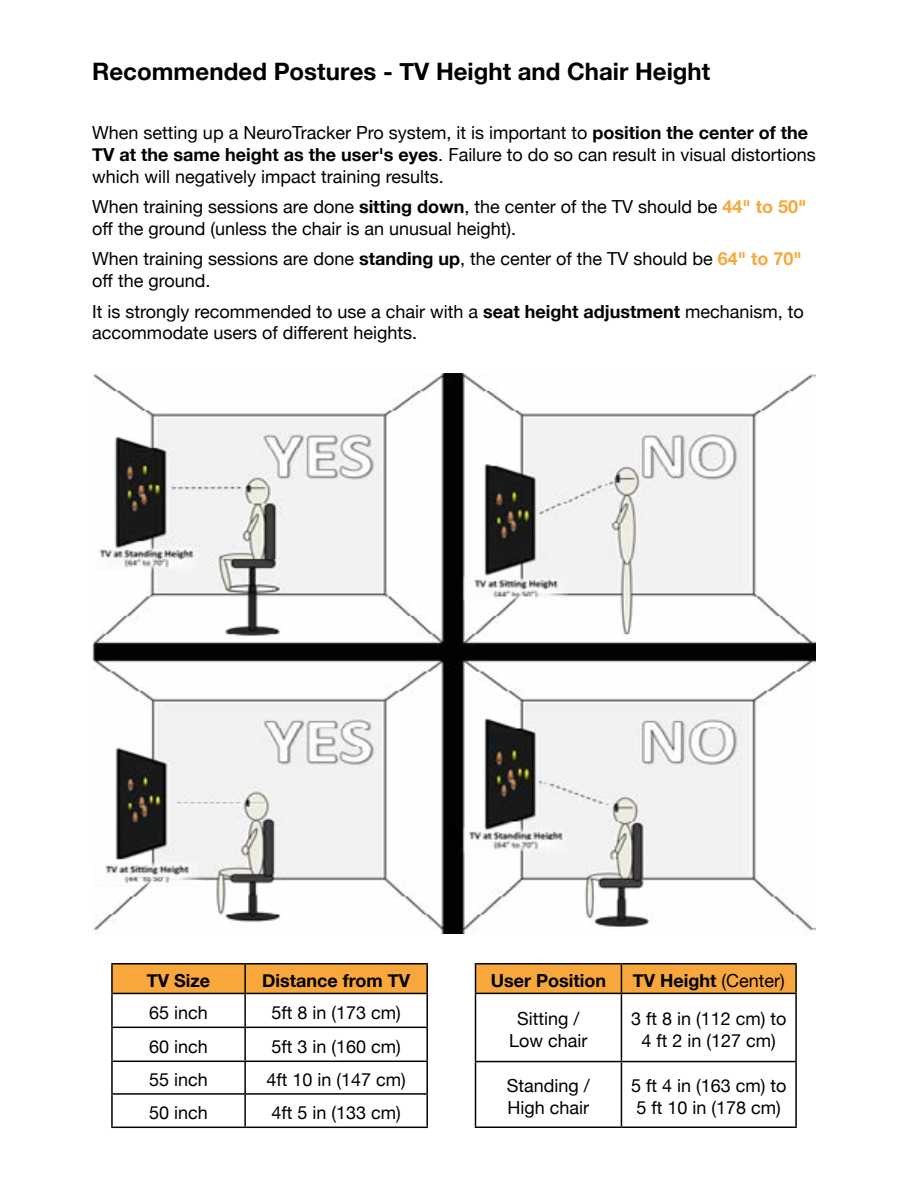
<style>
.page{position:relative;width:918px;height:1188px;background:#fff}
.page>*{position:absolute;margin:0;border:0;box-sizing:border-box;transform-origin:0 0}
.t1{font:700 24px "Helvetica Neue";color:#000}
.t2{font:18px/21.6px "Helvetica Neue";color:#000}
.t3{font:700 18px "Helvetica Neue";color:#000}
.s1{font-weight:700}
.s2{font-weight:700;color:#f7a73b}
.s3{font-weight:400}
</style>
<div class="page">
<img style="left:92px;top:373px;width:723px;height:560px">
<div style="left:113px;top:965px;width:313px;height:28px;background:#f7a73b"></div>
<hr style="left:111px;top:963px;width:134px;height:2px;background:#000">
<hr style="left:111px;top:965px;width:2px;height:28px;background:#000">
<hr style="left:245px;top:963px;width:183px;height:2px;background:#000">
<hr style="left:244px;top:965px;width:2px;height:28px;background:#000">
<hr style="left:426px;top:965px;width:2px;height:28px;background:#000">
<hr style="left:111px;top:993px;width:134px;height:1px;background:#000">
<hr style="left:111px;top:994px;width:2px;height:33px;background:#000">
<hr style="left:245px;top:993px;width:183px;height:1px;background:#000">
<hr style="left:244px;top:994px;width:2px;height:33px;background:#000">
<hr style="left:426px;top:994px;width:2px;height:33px;background:#000">
<hr style="left:111px;top:1027px;width:134px;height:1px;background:#000">
<hr style="left:111px;top:1028px;width:2px;height:33px;background:#000">
<hr style="left:245px;top:1027px;width:183px;height:1px;background:#000">
<hr style="left:244px;top:1028px;width:2px;height:33px;background:#000">
<hr style="left:426px;top:1028px;width:2px;height:33px;background:#000">
<hr style="left:111px;top:1061px;width:134px;height:1px;background:#000">
<hr style="left:111px;top:1062px;width:2px;height:31px;background:#000">
<hr style="left:245px;top:1061px;width:183px;height:1px;background:#000">
<hr style="left:244px;top:1062px;width:2px;height:31px;background:#000">
<hr style="left:426px;top:1062px;width:2px;height:31px;background:#000">
<hr style="left:111px;top:1093px;width:134px;height:2px;background:#000">
<hr style="left:111px;top:1095px;width:2px;height:32px;background:#000">
<hr style="left:245px;top:1093px;width:183px;height:2px;background:#000">
<hr style="left:244px;top:1095px;width:2px;height:32px;background:#000">
<hr style="left:426px;top:1095px;width:2px;height:32px;background:#000">
<hr style="left:111px;top:1127px;width:134px;height:1px;background:#000">
<hr style="left:245px;top:1127px;width:183px;height:1px;background:#000">
<hr style="left:475px;top:963px;width:146px;height:2px;background:#000">
<hr style="left:621px;top:963px;width:176px;height:2px;background:#000">
<svg style="left:475px;top:964px;width:321px;height:29px"></svg>
<hr style="left:795px;top:965px;width:2px;height:28px;background:#000">
<hr style="left:475px;top:993px;width:146px;height:1px;background:#000">
<hr style="left:475px;top:994px;width:1px;height:67px;background:#000">
<hr style="left:621px;top:993px;width:176px;height:1px;background:#000">
<hr style="left:621px;top:994px;width:1px;height:67px;background:#000">
<hr style="left:795px;top:994px;width:2px;height:67px;background:#000">
<hr style="left:475px;top:1061px;width:146px;height:1px;background:#000">
<hr style="left:475px;top:1062px;width:1px;height:65px;background:#000">
<hr style="left:621px;top:1061px;width:176px;height:1px;background:#000">
<hr style="left:621px;top:1062px;width:1px;height:65px;background:#000">
<hr style="left:795px;top:1062px;width:2px;height:65px;background:#000">
<hr style="left:475px;top:1127px;width:146px;height:1px;background:#000">
<hr style="left:621px;top:1127px;width:176px;height:1px;background:#000">
<h1 class="t1" style="left:92px;top:57px;width:620px">Recommended Postures - TV Height and Chair Height</h1>
<p class="t2" style="left:92px;top:122px;width:725px">When setting up a NeuroTracker Pro system, it is important to <span class="s1">position the center of the<br>TV at the same height as the user's eyes</span>. Failure to do so can result in visual distortions which will negatively impact training results.</p>
<p class="t2" style="left:92px;top:196px;width:716px">When training sessions are done <span class="s1">sitting down</span>, the center of the TV should be <span class="s2">44" to 50" </span>off the ground (unless the chair is an unusual height).</p>
<p class="t2" style="left:92px;top:248px;width:711px">When training sessions are done <span class="s1">standing up</span>, the center of the TV should be <span class="s2">64" to 70" </span>off the ground.</p>
<p class="t2" style="left:92px;top:300px;width:713px">It is strongly recommended to use a chair with a <span class="s1">seat height adjustment</span> mechanism, to accommodate users of different heights.</p>
<p class="t3" style="left:147px;top:970px;width:65px">TV Size</p>
<p class="t3" style="left:262px;top:970px;width:149px">Distance from TV</p>
<p class="t2" style="left:149px;top:1002px;width:60px">65 inch</p>
<p class="t2" style="left:271px;top:1002px;width:131px">5ft 8 in (173 cm)</p>
<p class="t2" style="left:149px;top:1035px;width:60px">60 inch</p>
<p class="t2" style="left:271px;top:1035px;width:131px">5ft 3 in (160 cm)</p>
<p class="t2" style="left:149px;top:1069px;width:60px">55 inch</p>
<p class="t2" style="left:266px;top:1069px;width:141px">4ft 10 in (147 cm)</p>
<p class="t2" style="left:149px;top:1102px;width:60px">50 inch</p>
<p class="t2" style="left:271px;top:1102px;width:131px">4ft 5 in (133 cm)</p>
<p class="t3" style="left:491px;top:970px;width:117px">User Position</p>
<p class="t3" style="left:633px;top:970px;width:153px">TV Height <span class="s3">(Center)</span></p>
<p class="t2" style="left:509px;top:1008px;width:80px;text-align:center">Sitting /<br>Low chair</p>
<p class="t2" style="left:631px;top:1008px;width:157px;text-align:center">3 ft 8 in (112 cm) to<br>4 ft 2 in (127 cm)</p>
<p class="t2" style="left:507px;top:1075px;width:85px">Standing /<br>High chair</p>
<p class="t2" style="left:631px;top:1075px;width:157px;text-align:center">5 ft 4 in (163 cm) to<br>5 ft 10 in (178 cm)</p>
</div>
